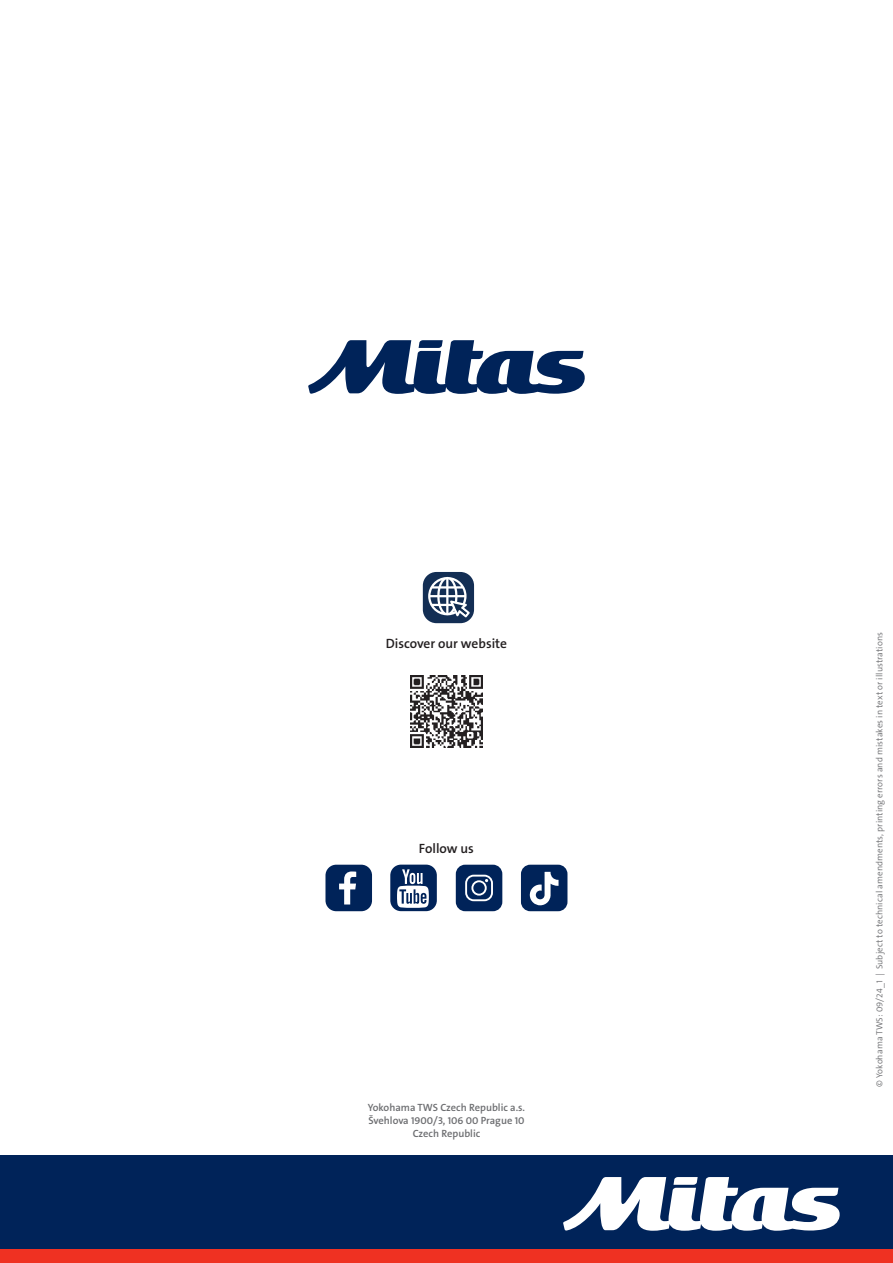
<style>
.page{position:relative;width:893px;height:1263px;background:#fff}
.page>*{position:absolute;margin:0;border:0;box-sizing:border-box;transform-origin:0 0}
.t1{font:13.5px "The Sans W6 Se Bld";color:#231f20}
.t2{font:10.5px/12.6px "The Sans W6 Se Bld";color:#6c6d70;text-align:center}
.t3{font:9px "The Sans W4 Se Lig";letter-spacing:.01em;color:#6c6d70}
</style>
<div class="page">
<div style="left:0;top:1237px;width:893px;height:26px;background:#ef3122"></div>
<div style="left:0;top:1155px;width:893px;height:94px;background:#002359"></div>
<svg style="left:563px;top:1177px;width:277px;height:54px"></svg>
<svg style="left:308px;top:340px;width:277px;height:54px"></svg>
<img style="left:411px;top:676px;width:71px;height:72px">
<div style="left:325px;top:865px;width:47px;height:46px;background:#002359;border-radius:11px"></div>
<svg style="left:339px;top:871px;width:17px;height:33px"></svg>
<div style="left:456px;top:865px;width:46px;height:46px;background:#002359;border-radius:9px"></div>
<svg style="left:465px;top:875px;width:28px;height:26px"></svg>
<div style="left:521px;top:865px;width:46px;height:46px;background:#002359;border-radius:9px"></div>
<svg style="left:530px;top:872px;width:28px;height:33px"></svg>
<div style="left:390px;top:865px;width:47px;height:46px;background:#002359;border-radius:11px"></div>
<svg style="left:397px;top:869px;width:32px;height:39px"></svg>
<div style="left:423px;top:572px;width:51px;height:51px;background:#132e54;border-radius:14px"></div>
<svg style="left:428px;top:577px;width:42px;height:40px"></svg>
<h1 class="t1" style="left:386px;top:635px;width:123px">Discover our website</h1>
<h1 class="t1" style="left:419px;top:840px;width:57px">Follow us</h1>
<p class="t2" style="left:368px;top:1101px;width:159px">Yokohama TWS Czech Republic a.s.<br>Švehlova 1900/3, 106 00 Prague 10<br>Czech Republic</p>
<p class="t3" style="left:874px;top:1086px;width:456px;rotate:-90deg">© Yokohama TWS: 09/24_1 | Subject to technical amendments, printing errors and mistakes in text or illustrations</p>
</div>
